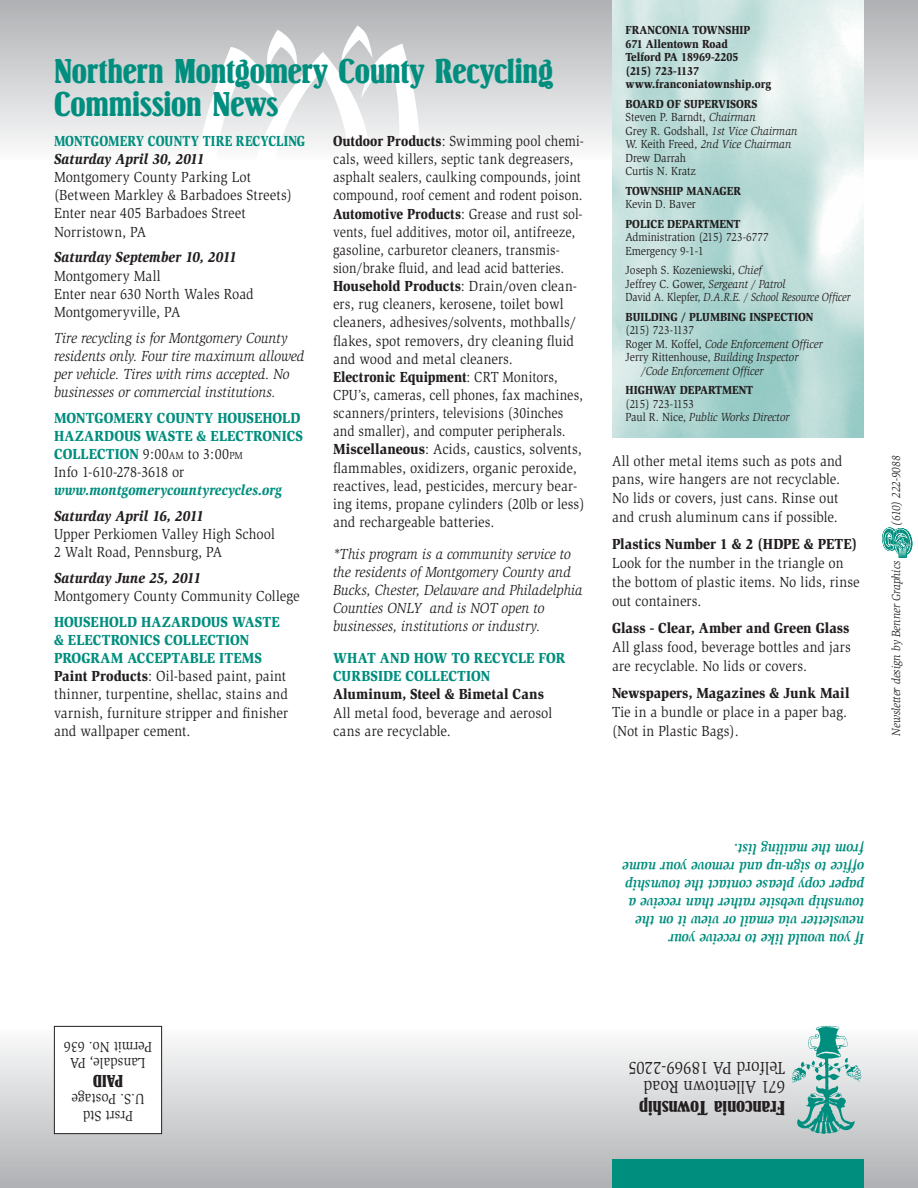
<style>
.page{position:relative;width:918px;height:1188px;background:#fff}
.page>*{position:absolute;margin:0;border:0;box-sizing:border-box;transform-origin:0 0}
.t1{font:36px/33px "Springfield D";color:#008e7e}
.t2{font:21px "Springfield D";color:#231f20}
.t3{font:18px/19.5px "Slimbach";color:#231f20;scale:.9 1}
.t4{font:18px "Springfield D";color:#231f20}
.t5{font:15px/18.1px "Slimbach";letter-spacing:.01em;color:#231f20;scale:.9 1}
.t6{font:15px/18.1px "Slimbach";letter-spacing:.01em;color:#231f20;scale:.87 1}
.t7{font:italic 15px/18.1px "Slimbach";color:#231f20;scale:.9 1}
.t8{font:italic 700 15px/18px "Slimbach";color:#008e7e;scale:.9 1}
.t9{font:900 15px/18.1px "Slimbach";letter-spacing:.005em;color:#008e7e;scale:.9 1}
.t10{font:900 15px "Slimbach";color:#231f20;scale:.9 1}
.t11{font:italic 900 15px "Slimbach";color:#231f20;scale:.9 1}
.t12{font:italic 900 15px "Slimbach";letter-spacing:.005em;color:#008e7e;scale:.9 1}
.t13{font:900 15px "Slimbach";letter-spacing:.005em;color:#008e7e;scale:.82 1}
.t14{font:12px/13.5px "Slimbach";color:#231f20;scale:.9 1}
.t15{font:900 12px/13.5px "Slimbach";color:#231f20;scale:.9 1}
.t16{font:italic 12px "Slimbach";color:#231f20;scale:.9 1}
.s1{font-weight:900}
.s2{font-weight:400;color:#231f20}
.s3{font-weight:400;font-size:10.5px;color:#231f20}
.s4{font-weight:900;color:#008e7e}
.s5{font-style:italic}
.s6{font-style:normal}
</style>
<div class="page">
<div style="left:0;top:0;width:918px;height:162px;background:linear-gradient(to bottom,#aeb0b3,#fbfcfc)"></div>
<div style="left:0;top:1025px;width:918px;height:163px;background:linear-gradient(to bottom,#fdfdfd,#afb1b3)"></div>
<div style="left:612px;top:1159px;width:252px;height:29px;background:#008e7e"></div>
<img style="left:612px;top:0;width:252px;height:437px">
<svg style="left:192px;top:25px;width:228px;height:137px"></svg>
<img style="left:788px;top:1025px;width:76px;height:111px">
<div style="left:54px;top:1026px;width:108px;height:108px;background:#fff"></div>
<div style="left:54px;top:1026px;width:108px;height:108px;border:1px solid #231f20"></div>
<svg style="left:882px;top:527px;width:31px;height:31px"></svg>
<h1 class="t1" style="left:54px;top:57px;width:501px">Northern Montgomery County Recycling<br>Commission News</h1>
<p class="t6" style="left:333px;top:133px;width:291px"><span class="s1">Outdoor Products</span>: Swimming pool chemi&shy;cals, weed killers, septic tank degreasers, asphalt sealers, caulking compounds, joint compound, roof cement and rodent poison.<br><span class="s1">Automotive Products</span>: Grease and rust sol&shy;vents, fuel additives, motor oil, antifreeze, gasoline, carburetor cleaners, transmis&shy;sion/brake fluid, and lead acid batteries.<br><span class="s1">Household Products</span>: Drain/oven clean&shy;ers, rug cleaners, kerosene, toilet bowl cleaners, adhesives/solvents, mothballs/ flakes, spot removers, dry cleaning fluid and wood and metal cleaners.<br><span class="s1">Electronic Equipment</span>: CRT Monitors, CPU’s, cameras, cell phones, fax machines, scanners/printers, televisions (30inches and smaller), and computer peripherals.<br><span class="s1">Miscellaneous</span>: Acids, caustics, solvents, flammables, oxidizers, organic peroxide, reactives, lead, pesticides, mercury bear&shy;ing items, propane cylinders (20lb or less) and rechargeable batteries.</p>
<p class="t7" style="left:333px;top:546px;width:279px">*This program is a community service to the residents of Montgomery County and Bucks, Chester, Delaware and Philadelphia Counties ONLY and is NOT open to businesses, institutions or industry.</p>
<p class="t9" style="left:333px;top:650px;width:260px">WHAT AND HOW TO RECYCLE FOR<br>CURBSIDE COLLECTION</p>
<p class="t10" style="left:333px;top:689px;width:236px">Aluminum, Steel &amp; Bimetal Cans</p>
<p class="t5" style="left:333px;top:705px;width:245px">All metal food, beverage and aerosol cans are recyclable.</p>
<p class="t13" style="left:54px;top:135px;width:308px">MONTGOMERY COUNTY TIRE RECYCLING</p>
<p class="t11" style="left:54px;top:153px;width:169px">Saturday April 30, 2011</p>
<p class="t5" style="left:54px;top:169px;width:266px">Montgomery County Parking Lot (Between Markley &amp; Barbadoes Streets)<br>Enter near 405 Barbadoes Street<br>Norristown, PA</p>
<p class="t11" style="left:54px;top:252px;width:205px">Saturday September 10, 2011</p>
<p class="t5" style="left:54px;top:268px;width:223px">Montgomery Mall<br>Enter near 630 North Wales Road<br>Montgomeryville, PA</p>
<p class="t7" style="left:54px;top:330px;width:280px">Tire recycling is for Montgomery County residents only. Four tire maximum allowed per vehicle. Tires with rims accepted. No businesses or commercial institutions.</p>
<p class="t9" style="left:54px;top:410px;width:278px">MONTGOMERY COUNTY HOUSEHOLD<br>HAZARDOUS WASTE &amp; ELECTRONICS<br>COLLECTION <span class="s2">9:00</span><span class="s3">AM</span> <span class="s2">to 3:00</span><span class="s3">PM<br></span><span class="s2">Info 1-610-278-3618 or</span></p>
<p class="t12" style="left:54px;top:484px;width:255px">www.montgomerycountyrecycles.org</p>
<p class="t11" style="left:54px;top:510px;width:168px">Saturday April 16, 2011</p>
<p class="t5" style="left:54px;top:526px;width:247px">Upper Perkiomen Valley High School<br>2 Walt Road, Pennsburg, PA</p>
<p class="t11" style="left:54px;top:572px;width:165px">Saturday June 25, 2011</p>
<p class="t5" style="left:54px;top:588px;width:275px">Montgomery County Community College</p>
<p class="t5" style="left:54px;top:614px;width:262px"><span class="s4">HOUSEHOLD HAZARDOUS WASTE &amp; ELECTRONICS COLLECTION<br>PROGRAM ACCEPTABLE ITEMS<br></span><span class="s1">Paint Products</span>: Oil-based paint, paint thinner, turpentine, shellac, stains and varnish, furniture stripper and finisher and wallpaper cement.</p>
<p class="t15" style="left:626px;top:24px;width:163px">FRANCONIA TOWNSHIP<br>671 Allentown Road<br>Telford PA 18969-2205<br>(215) 723-1137 www.franconiatownship.org</p>
<p class="t14" style="left:626px;top:98px;width:193px"><span class="s1">BOARD OF SUPERVISORS<br></span>Steven P. Barndt, <span class="s5">Chairman<br></span>Grey R. Godshall, <span class="s5">1st Vice Chairman<br></span>W. Keith Freed, <span class="s5">2nd Vice Chairman<br></span>Drew Darrah<br>Curtis N. Kratz</p>
<p class="t15" style="left:626px;top:185px;width:130px">TOWNSHIP MANAGER</p>
<p class="t14" style="left:626px;top:198px;width:80px">Kevin D. Baver</p>
<p class="t15" style="left:626px;top:218px;width:129px">POLICE DEPARTMENT</p>
<p class="t14" style="left:626px;top:231px;width:161px">Administration (215) 723-6777<br>Emergency 9-1-1</p>
<p class="t14" style="left:626px;top:264px;width:252px">Joseph S. Kozeniewski, <span class="s5">Chief<br></span>Jeffrey C. Gower, <span class="s5">Sergeant / Patrol<br></span>David A. Klepfer, <span class="s5">D.A.R.E. / School Resource Officer</span></p>
<p class="t15" style="left:626px;top:311px;width:210px">BUILDING / PLUMBING INSPECTION</p>
<p class="t14" style="left:626px;top:324px;width:78px">(215) 723-1137</p>
<p class="t16" style="left:626px;top:339px;width:221px"><span class="s6">Roger M. Koffel,</span> Code Enforcement Officer</p>
<p class="t14" style="left:626px;top:351px;width:194px">Jerry Rittenhouse, <span class="s5">Building Inspector</span></p>
<p class="t16" style="left:641px;top:366px;width:137px">/Code Enforcement Officer</p>
<p class="t15" style="left:626px;top:384px;width:143px">HIGHWAY DEPARTMENT</p>
<p class="t14" style="left:626px;top:398px;width:184px">(215) 723-1153<br>Paul R. Nice, <span class="s5">Public Works Director</span></p>
<p class="t5" style="left:612px;top:452px;width:258px;line-height:18.9px">All other metal items such as pots and pans, wire hangers are not recyclable.<br>No lids or covers, just cans. Rinse out and crush aluminum cans if possible.</p>
<p class="t10" style="left:612px;top:539px;width:274px">Plastics Number 1 &amp; 2 (HDPE &amp; PETE)</p>
<p class="t5" style="left:612px;top:555px;width:277px;line-height:18.9px">Look for the number in the triangle on the bottom of plastic items. No lids, rinse out containers.</p>
<p class="t10" style="left:612px;top:622px;width:265px">Glass - Clear, Amber and Green Glass</p>
<p class="t5" style="left:612px;top:639px;width:267px;line-height:18.9px">All glass food, beverage bottles and jars are recyclable. No lids or covers.</p>
<p class="t10" style="left:612px;top:687px;width:265px">Newspapers, Magazines &amp; Junk Mail</p>
<p class="t5" style="left:612px;top:704px;width:263px;line-height:18.9px">Tie in a bundle or place in a paper bag. (Not in Plastic Bags).</p>
<p class="t16" style="left:891px;top:526px;width:79px;rotate:-90deg">(610) 222-9088</p>
<p class="t16" style="left:891px;top:736px;width:196px;rotate:-90deg">Newsletter design by Benner Graphics</p>
<p class="t5" style="left:152px;top:1070px;width:100px;line-height:16.5px;text-align:center;rotate:-180deg">Lansdale, PA<br>Permit No. 636</p>
<p class="t4" style="left:123px;top:1088px;width:32px;rotate:-180deg">PAID</p>
<p class="t5" style="left:144px;top:1123px;width:82px;line-height:16.5px;text-align:center;rotate:-180deg">Prsrt Std<br>U.S. Postage</p>
<p class="t8" style="left:864px;top:947px;width:270px;rotate:-180deg">If you would like to receive your newsletter via email or view it on the township website rather than receive a paper copy please contact the township office to sign-up and remove your name from the mailing list.</p>
<p class="t3" style="left:785px;top:1096px;width:176px;rotate:-180deg">671 Allentown Road<br>Telford PA 18969-2205</p>
<h2 class="t2" style="left:785px;top:1116px;width:147px;rotate:-180deg">Franconia Township</h2>
</div>
